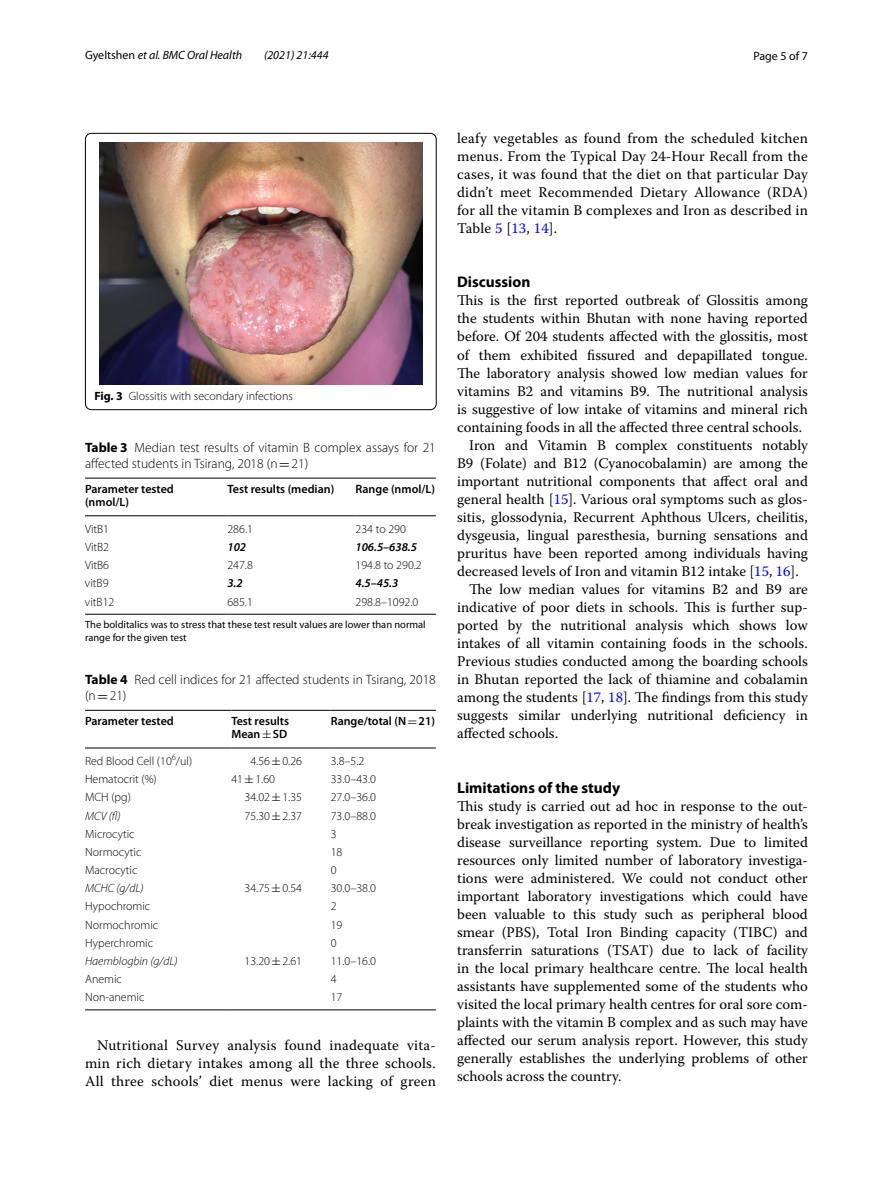
<style>
.page{position:relative;width:893px;height:1187px;background:#fff}
.page>*{position:absolute;margin:0;border:0;box-sizing:border-box;transform-origin:0 0}
.t1{font:700 15.45px "Myriad Pro";color:#000}
.t2{font:14.7px/18px "Warnock Pro";color:#000;text-align:justify}
.t3{font:300 13.5px/16.5px "Myriad Pro";color:#000}
.t4{font:300 12px "Myriad Pro";color:#000}
.t5{font:600 12px/13.5px "Myriad Pro";color:#000}
.t6{font:italic 12px "Myriad Pro";color:#000}
.t7{font:italic 300 12px "Myriad Pro";color:#000}
.t8{font:italic 600 12px "Myriad Pro";color:#000}
.t9{font:12px "Myriad Pro";color:#000}
.t10{font:10.5px/12.8px "Myriad Pro";color:#000}
.s1{font-style:normal}
.s2{font-weight:700}
.s3{font-family:"MTSY";font-weight:400}
.s4{color:#00f}
</style>
<div class="page">
<img style="left:99px;top:142px;width:323px;height:243px">
<div style="left:85px;top:133px;width:351px;height:277px;border:1px solid #000;border-radius:6px"></div>
<hr style="left:85px;top:478px;width:142px;height:1px;background:#000">
<hr style="left:85px;top:515px;width:142px;height:1px;background:#000">
<hr style="left:227px;top:478px;width:129px;height:1px;background:#000">
<hr style="left:227px;top:515px;width:129px;height:1px;background:#000">
<hr style="left:356px;top:478px;width:80px;height:1px;background:#000">
<hr style="left:356px;top:515px;width:80px;height:1px;background:#000">
<hr style="left:85px;top:614px;width:142px;height:1px;background:#000">
<hr style="left:227px;top:614px;width:129px;height:1px;background:#000">
<hr style="left:356px;top:614px;width:80px;height:1px;background:#000">
<hr style="left:85px;top:710px;width:146px;height:1px;background:#000">
<hr style="left:85px;top:747px;width:146px;height:1px;background:#000">
<hr style="left:231px;top:710px;width:100px;height:1px;background:#000">
<hr style="left:231px;top:747px;width:100px;height:1px;background:#000">
<hr style="left:331px;top:710px;width:105px;height:1px;background:#000">
<hr style="left:331px;top:747px;width:105px;height:1px;background:#000">
<hr style="left:85px;top:1009px;width:146px;height:1px;background:#000">
<hr style="left:231px;top:1009px;width:100px;height:1px;background:#000">
<hr style="left:331px;top:1009px;width:105px;height:1px;background:#000">
<p class="t6" style="left:85px;top:48px;width:159px"><span class="s1">Gyeltshen</span> et al. BMC Oral Health</p>
<p class="t6" style="left:264px;top:48px;width:66px">(2021) 21:444</p>
<p class="t9" style="left:753px;top:48px;width:56px">Page 5 of 7</p>
<p class="t4" style="left:94px;top:389px;width:200px"><span class="s2">Fig. 3</span> Glossitis with secondary infections</p>
<p class="t3" style="left:85px;top:439px;width:352px"><span class="s2">Table 3</span> Median test results of vitamin B complex assays for 21 affected students in Tsirang, 2018 (n<span class="s3">=</span>21)</p>
<p class="t5" style="left:85px;top:481px;width:90px">Parameter tested (nmol/L)</p>
<p class="t5" style="left:227px;top:481px;width:108px">Test results (median)</p>
<p class="t5" style="left:356px;top:481px;width:81px">Range (nmol/L)</p>
<p class="t4" style="left:85px;top:522px;width:26px">VitB1</p>
<p class="t4" style="left:227px;top:522px;width:27px">286.1</p>
<p class="t4" style="left:356px;top:522px;width:52px">234 to 290</p>
<p class="t4" style="left:85px;top:540px;width:26px">VitB2</p>
<p class="t8" style="left:227px;top:539px;width:20px">102</p>
<p class="t8" style="left:356px;top:539px;width:63px">106.5–638.5</p>
<p class="t4" style="left:85px;top:558px;width:26px">VitB6</p>
<p class="t4" style="left:227px;top:558px;width:27px">247.8</p>
<p class="t4" style="left:355px;top:558px;width:68px">194.8 to 290.2</p>
<p class="t4" style="left:85px;top:576px;width:25px">vitB9</p>
<p class="t8" style="left:227px;top:575px;width:17px">3.2</p>
<p class="t8" style="left:355px;top:575px;width:44px">4.5–45.3</p>
<p class="t4" style="left:85px;top:595px;width:31px">vitB12</p>
<p class="t4" style="left:227px;top:595px;width:27px">685.1</p>
<p class="t4" style="left:355px;top:595px;width:64px">298.8–1092.0</p>
<p class="t10" style="left:85px;top:618px;width:342px">The bolditalics was to stress that these test result values are lower than normal range for the given test</p>
<p class="t3" style="left:85px;top:671px;width:352px"><span class="s2">Table 4</span> Red cell indices for 21 affected students in Tsirang, 2018 (n<span class="s3">=</span>21)</p>
<p class="t5" style="left:85px;top:713px;width:90px">Parameter tested</p>
<p class="t5" style="left:231px;top:713px;width:59px">Test results<br>Mean<span class="s3">±</span>SD</p>
<p class="t5" style="left:331px;top:713px;width:106px">Range/total (N<span class="s3">=</span>21)</p>
<p class="t4" style="left:85px;top:754px;width:109px">Red Blood Cell (10<sup>6</sup>/ul)</p>
<p class="t4" style="left:250px;top:754px;width:53px">4.56<span class="s3">±</span>0.26</p>
<p class="t4" style="left:331px;top:754px;width:35px">3.8–5.2</p>
<p class="t4" style="left:85px;top:772px;width:73px">Hematocrit (%)</p>
<p class="t4" style="left:231px;top:772px;width:45px">41<span class="s3">±</span>1.60</p>
<p class="t4" style="left:331px;top:772px;width:47px">33.0–43.0</p>
<p class="t4" style="left:85px;top:790px;width:47px">MCH (pg)</p>
<p class="t4" style="left:245px;top:790px;width:59px">34.02<span class="s3">±</span>1.35</p>
<p class="t4" style="left:331px;top:790px;width:47px">27.0–36.0</p>
<p class="t7" style="left:85px;top:809px;width:37px">MCV (fl)</p>
<p class="t4" style="left:245px;top:809px;width:59px">75.30<span class="s3">±</span>2.37</p>
<p class="t4" style="left:331px;top:809px;width:47px">73.0–88.0</p>
<p class="t4" style="left:85px;top:827px;width:51px">Microcytic</p>
<p class="t4" style="left:331px;top:827px;width:7px">3</p>
<p class="t4" style="left:85px;top:845px;width:58px">Normocytic</p>
<p class="t4" style="left:331px;top:845px;width:13px">18</p>
<p class="t4" style="left:85px;top:863px;width:54px">Macrocytic</p>
<p class="t4" style="left:331px;top:863px;width:7px">0</p>
<p class="t7" style="left:85px;top:881px;width:60px">MCHC (g/dL)</p>
<p class="t4" style="left:245px;top:881px;width:59px">34.75<span class="s3">±</span>0.54</p>
<p class="t4" style="left:331px;top:881px;width:47px">30.0–38.0</p>
<p class="t4" style="left:85px;top:899px;width:67px">Hypochromic</p>
<p class="t4" style="left:331px;top:899px;width:7px">2</p>
<p class="t4" style="left:85px;top:917px;width:75px">Normochromic</p>
<p class="t4" style="left:331px;top:917px;width:13px">19</p>
<p class="t4" style="left:85px;top:936px;width:70px">Hyperchromic</p>
<p class="t4" style="left:331px;top:936px;width:7px">0</p>
<p class="t7" style="left:85px;top:954px;width:94px">Haemblogbin (g/dL)</p>
<p class="t4" style="left:245px;top:954px;width:59px">13.20<span class="s3">±</span>2.61</p>
<p class="t4" style="left:331px;top:954px;width:47px">11.0–16.0</p>
<p class="t4" style="left:85px;top:972px;width:38px">Anemic</p>
<p class="t4" style="left:331px;top:972px;width:7px">4</p>
<p class="t4" style="left:85px;top:990px;width:61px">Non-anemic</p>
<p class="t4" style="left:331px;top:990px;width:13px">17</p>
<p class="t2" style="left:85px;top:1035px;width:352px;text-indent:12px">Nutritional Survey analysis found inadequate vita&shy;min rich dietary intakes among all the three schools.<br>All three schools’ diet menus were lacking of green</p>
<p class="t2" style="left:457px;top:128px;width:352px">leafy vegetables as found from the scheduled kitchen menus. From the Typical Day 24-Hour Recall from the cases, it was found that the diet on that particular Day didn’t meet Recommended Dietary Allowance (RDA) for all the vitamin B complexes and Iron as described in Table <span class="s4">5</span> [<span class="s4">13</span>, <span class="s4">14</span>].</p>
<p class="t1" style="left:457px;top:272px;width:75px">Discussion</p>
<p class="t2" style="left:457px;top:291px;width:352px">This is the first reported outbreak of Glossitis among</p>
<p class="t2" style="left:457px;top:309px;width:352px">the students within Bhutan with none having reported</p>
<p class="t2" style="left:457px;top:327px;width:352px">before. Of 204 students affected with the glossitis, most</p>
<p class="t2" style="left:457px;top:345px;width:352px">of them exhibited fissured and depapillated tongue.</p>
<p class="t2" style="left:457px;top:363px;width:352px">The laboratory analysis showed low median values for</p>
<p class="t2" style="left:457px;top:381px;width:352px">vitamins B2 and vitamins B9. The nutritional analysis</p>
<p class="t2" style="left:457px;top:399px;width:352px">is suggestive of low intake of vitamins and mineral rich</p>
<p class="t2" style="left:457px;top:417px;width:346px">containing foods in all the affected three central schools.</p>
<p class="t2" style="left:469px;top:435px;width:340px">Iron and Vitamin B complex constituents notably</p>
<p class="t2" style="left:457px;top:453px;width:352px">B9 (Folate) and B12 (Cyanocobalamin) are among the</p>
<p class="t2" style="left:457px;top:471px;width:352px">important nutritional components that affect oral and</p>
<p class="t2" style="left:457px;top:489px;width:352px">general health [<span class="s4">15</span>]. Various oral symptoms such as glos-</p>
<p class="t2" style="left:457px;top:507px;width:352px">sitis, glossodynia, Recurrent Aphthous Ulcers, cheilitis,</p>
<p class="t2" style="left:457px;top:525px;width:352px">dysgeusia, lingual paresthesia, burning sensations and</p>
<p class="t2" style="left:457px;top:543px;width:352px">pruritus have been reported among individuals having</p>
<p class="t2" style="left:457px;top:561px;width:343px">decreased levels of Iron and vitamin B12 intake [<span class="s4">15</span>, <span class="s4">16</span>].</p>
<p class="t2" style="left:469px;top:579px;width:340px">The low median values for vitamins B2 and B9 are</p>
<p class="t2" style="left:457px;top:597px;width:352px">indicative of poor diets in schools. This is further sup-</p>
<p class="t2" style="left:457px;top:615px;width:352px">ported by the nutritional analysis which shows low</p>
<p class="t2" style="left:457px;top:633px;width:352px">intakes of all vitamin containing foods in the schools.</p>
<p class="t2" style="left:457px;top:651px;width:352px">Previous studies conducted among the boarding schools</p>
<p class="t2" style="left:457px;top:669px;width:352px">in Bhutan reported the lack of thiamine and cobalamin</p>
<p class="t2" style="left:457px;top:687px;width:352px">among the students [<span class="s4">17</span>, <span class="s4">18</span>]. The findings from this study</p>
<p class="t2" style="left:457px;top:705px;width:352px">suggests similar underlying nutritional deficiency in</p>
<p class="t2" style="left:457px;top:723px;width:103px">affected schools.</p>
<p class="t1" style="left:457px;top:777px;width:165px">Limitations of the study</p>
<p class="t2" style="left:457px;top:796px;width:352px">This study is carried out ad hoc in response to the out&shy;break investigation as reported in the ministry of health’s disease surveillance reporting system. Due to limited resources only limited number of laboratory investiga&shy;tions were administered. We could not conduct other important laboratory investigations which could have been valuable to this study such as peripheral blood smear (PBS), Total Iron Binding capacity (TIBC) and transferrin saturations (TSAT) due to lack of facility in the local primary healthcare centre. The local health assistants have supplemented some of the students who visited the local primary health centres for oral sore com&shy;plaints with the vitamin B complex and as such may have affected our serum analysis report. However, this study generally establishes the underlying problems of other schools across the country.</p>
</div>
